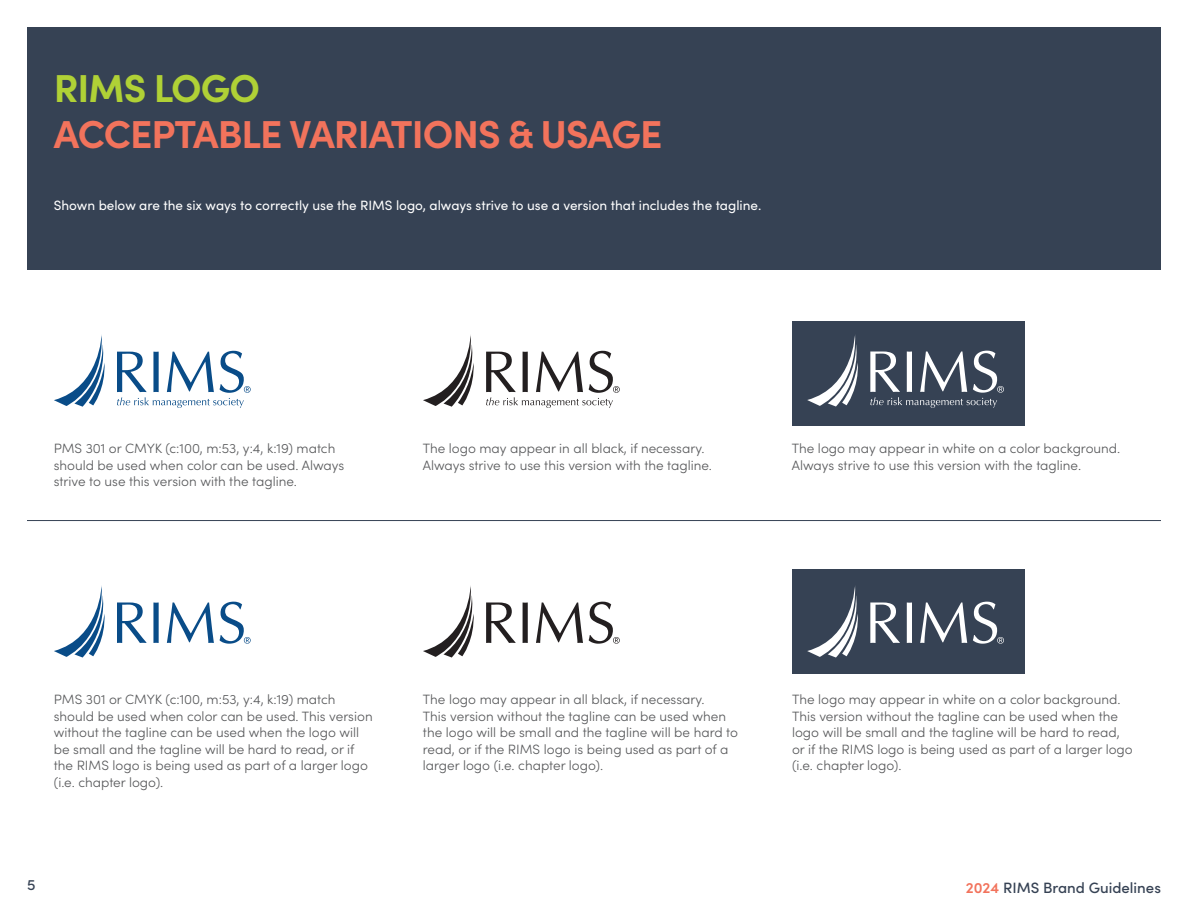
<style>
.page{position:relative;width:1188px;height:918px;background:#fff}
.page>*{position:absolute;margin:0;border:0;box-sizing:border-box;transform-origin:0 0}
.t1{font:700 39px "Sofia Pro";letter-spacing:-.025em;color:#f2735c}
.t2{font:700 39px "Sofia Pro";letter-spacing:-.025em;color:#b0d136}
.t3{font:500 15px "Sofia Pro";color:#364254}
.t4{font:300 13.5px/16.5px "Sofia Pro";color:#57585a}
.t5{font:13.5px "Sofia Pro";color:#fff}
.s1{font-weight:600;color:#f2735c}
</style>
<div class="page">
<div style="left:27px;top:27px;width:1134px;height:243px;background:#364254"></div>
<div style="left:792px;top:569px;width:232px;height:105px;background:#364254"></div>
<div style="left:792px;top:321px;width:232px;height:105px;background:#364254"></div>
<svg style="left:54px;top:335px;width:51px;height:72px"></svg>
<svg style="left:117px;top:351px;width:134px;height:57px"></svg>
<svg style="left:423px;top:335px;width:51px;height:72px"></svg>
<svg style="left:486px;top:351px;width:134px;height:57px"></svg>
<svg style="left:807px;top:335px;width:51px;height:72px"></svg>
<svg style="left:870px;top:351px;width:134px;height:57px"></svg>
<svg style="left:117px;top:603px;width:30px;height:40px"></svg>
<svg style="left:153px;top:603px;width:6px;height:40px"></svg>
<svg style="left:167px;top:603px;width:47px;height:40px"></svg>
<svg style="left:54px;top:586px;width:51px;height:72px"></svg>
<svg style="left:220px;top:602px;width:31px;height:42px"></svg>
<svg style="left:486px;top:603px;width:30px;height:40px"></svg>
<svg style="left:523px;top:603px;width:5px;height:40px"></svg>
<svg style="left:536px;top:603px;width:47px;height:40px"></svg>
<svg style="left:423px;top:586px;width:51px;height:72px"></svg>
<svg style="left:589px;top:602px;width:31px;height:42px"></svg>
<svg style="left:870px;top:603px;width:30px;height:40px"></svg>
<svg style="left:907px;top:603px;width:5px;height:40px"></svg>
<svg style="left:920px;top:603px;width:47px;height:40px"></svg>
<svg style="left:807px;top:586px;width:51px;height:72px"></svg>
<svg style="left:973px;top:602px;width:31px;height:42px"></svg>
<hr style="left:27px;top:520px;width:1134px;height:1px;background:#364254">
<p class="t2" style="left:54px;top:58px;width:208px">RIMS LOGO</p>
<p class="t1" style="left:54px;top:105px;width:610px">ACCEPTABLE VARIATIONS &amp; USAGE</p>
<p class="t5" style="left:54px;top:195px;width:709px">Shown below are the six ways to correctly use the RIMS logo, always strive to use a version that includes the tagline.</p>
<p class="t4" style="left:54px;top:440px;width:292px">PMS 301 or CMYK (c:100, m:53, y:4, k:19) match should be used when color can be used. Always strive to use this version with the tagline.</p>
<p class="t4" style="left:423px;top:440px;width:291px">The logo may appear in all black, if necessary.<br>Always strive to use this version with the tagline.</p>
<p class="t4" style="left:792px;top:440px;width:330px">The logo may appear in white on a color background.<br>Always strive to use this version with the tagline.</p>
<p class="t4" style="left:54px;top:691px;width:320px">PMS 301 or CMYK (c:100, m:53, y:4, k:19) match should be used when color can be used. This version without the tagline can be used when the logo will be small and the tagline will be hard to read, or if the RIMS logo is being used as part of a larger logo (i.e. chapter logo).</p>
<p class="t4" style="left:423px;top:691px;width:317px">The logo may appear in all black, if necessary.<br>This version without the tagline can be used when the logo will be small and the tagline will be hard to read, or if the RIMS logo is being used as part of a larger logo (i.e. chapter logo).</p>
<p class="t4" style="left:792px;top:691px;width:330px">The logo may appear in white on a color background.</p>
<p class="t4" style="left:792px;top:707px;width:342px">This version without the tagline can be used when the logo will be small and the tagline will be hard to read, or if the RIMS logo is being used as part of a larger logo (i.e. chapter logo).</p>
<p class="t3" style="left:27px;top:874px;width:10px">5</p>
<p class="t3" style="left:966px;top:876px;width:197px"><span class="s1">2024</span> RIMS Brand Guidelines</p>
</div>
